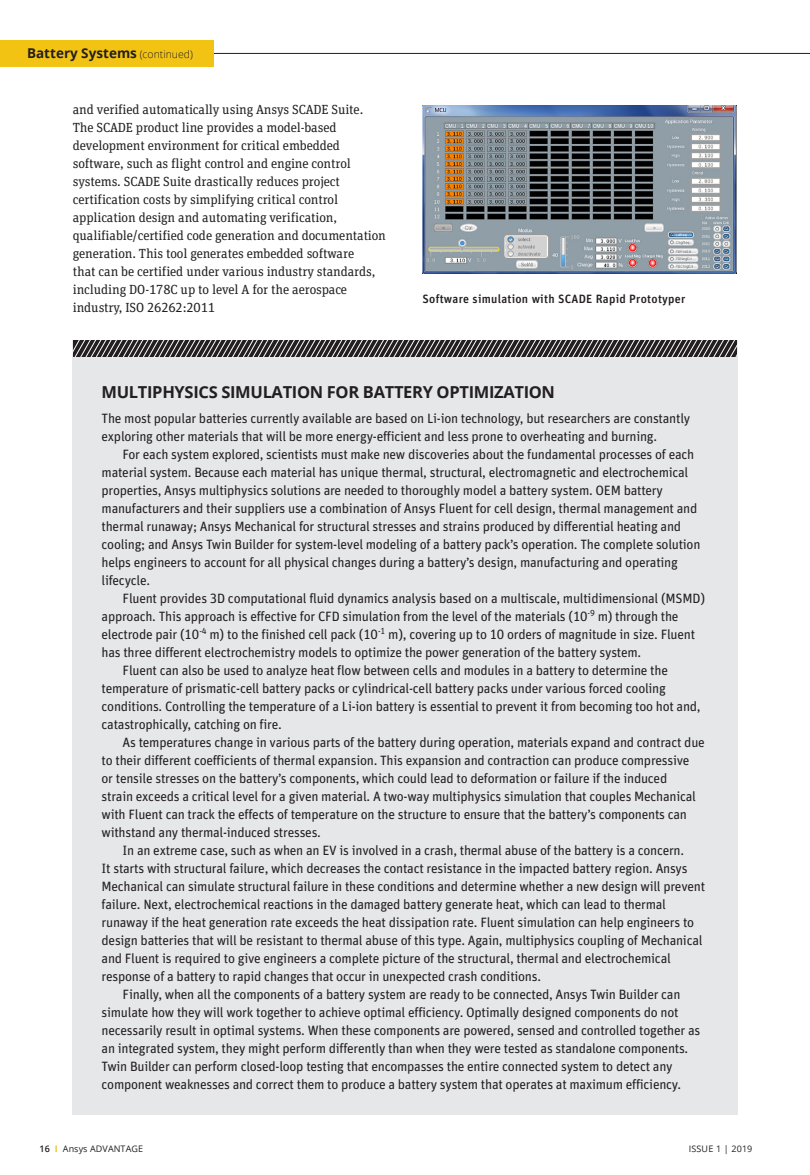
<style>
.page{position:relative;width:810px;height:1175px;background:#fff}
.page>*{position:absolute;margin:0;border:0;box-sizing:border-box;transform-origin:0 0}
.t1{font:700 16.5px "Open Sans";letter-spacing:-.02em;color:#231f20}
.t2{font:13.5px/18px "FF Unit Pro";letter-spacing:-.02em;color:#231f20}
.t3{font:700 13.5px "Open Sans";color:#231f20}
.t4{font:13.2px/18px "FF Unit Slab Pro";letter-spacing:-.01em;color:#231f20}
.t5{font:500 12px "FF Unit Pro";letter-spacing:.02em;color:#231f20}
.t6{font:9px "Open Sans";letter-spacing:.01em;color:#231f20}
.s1{font-weight:300;font-size:10.5px}
.s2{font-weight:600}
.s3{font-weight:700;color:#f3c314}
</style>
<div class="page">
<hr style="left:199px;top:53px;width:611px;height:1px;background:#231f20">
<div style="left:73px;top:340px;width:665px;height:774px;background:#e6e7e9"></div>
<div style="left:0;top:40px;width:213px;height:27px;background:#f3c314"></div>
<img style="left:423px;top:105px;width:314px;height:169px">
<svg style="left:72px;top:340px;width:666px;height:20px"></svg>
<p class="t3" style="left:27px;top:43px;width:167px">Battery Systems <span class="s1">(continued)</span></p>
<p class="t4" style="left:73px;top:100px;width:315px">and verified automatically using Ansys SCADE Suite.<br>The SCADE product line provides a model-based development environment for critical embedded software, such as flight control and engine control systems. SCADE Suite drastically reduces project certification costs by simplifying critical control application design and automating verification, qualifiable/certified code generation and documentation generation. This tool generates embedded software<br>that can be certified under various industry standards, including DO-178C up to level A for the aerospace industry, ISO 26262:2011</p>
<p class="t5" style="left:423px;top:290px;width:264px">Software simulation with SCADE Rapid Prototyper</p>
<p class="t1" style="left:102px;top:381px;width:455px">MULTIPHYSICS SIMULATION FOR BATTERY OPTIMIZATION</p>
<p class="t2" style="left:102px;top:409px;width:590px">The most popular batteries currently available are based on Li-ion technology, but researchers are constantly exploring other materials that will be more energy-efficient and less prone to overheating and burning.</p>
<p class="t2" style="left:102px;top:445px;width:600px;text-indent:21px">For each system explored, scientists must make new discoveries about the fundamental processes of each material system. Because each material has unique thermal, structural, electromagnetic and electrochemical properties, Ansys multiphysics solutions are needed to thoroughly model a battery system. OEM battery manufacturers and their suppliers use a combination of Ansys Fluent for cell design, thermal management and thermal runaway; Ansys Mechanical for structural stresses and strains produced by differential heating and cooling; and Ansys Twin Builder for system-level modeling of a battery pack’s operation. The complete solution helps engineers to account for all physical changes during a battery’s design, manufacturing and operating lifecycle.</p>
<p class="t2" style="left:102px;top:589px;width:605px;text-indent:21px">Fluent provides 3D computational fluid dynamics analysis based on a multiscale, multidimensional (MSMD) approach. This approach is effective for CFD simulation from the level of the materials (10<sup>-9</sup> m) through the electrode pair (10<sup>-4</sup> m) to the finished cell pack (10<sup>-1</sup> m), covering up to 10 orders of magnitude in size. Fluent has three different electrochemistry models to optimize the power generation of the battery system.</p>
<p class="t2" style="left:102px;top:661px;width:601px;text-indent:21px">Fluent can also be used to analyze heat flow between cells and modules in a battery to determine the temperature of prismatic-cell battery packs or cylindrical-cell battery packs under various forced cooling conditions. Controlling the temperature of a Li-ion battery is essential to prevent it from becoming too hot and, catastrophically, catching on fire.</p>
<p class="t2" style="left:102px;top:733px;width:605px;text-indent:21px">As temperatures change in various parts of the battery during operation, materials expand and contract due to their different coefficients of thermal expansion. This expansion and contraction can produce compressive<br>or tensile stresses on the battery’s components, which could lead to deformation or failure if the induced<br>strain exceeds a critical level for a given material. A two-way multiphysics simulation that couples Mechanical with Fluent can track the effects of temperature on the structure to ensure that the battery’s components can withstand any thermal-induced stresses.</p>
<p class="t2" style="left:102px;top:841px;width:605px;text-indent:21px">In an extreme case, such as when an EV is involved in a crash, thermal abuse of the battery is a concern.<br>It starts with structural failure, which decreases the contact resistance in the impacted battery region. Ansys Mechanical can simulate structural failure in these conditions and determine whether a new design will prevent failure. Next, electrochemical reactions in the damaged battery generate heat, which can lead to thermal runaway if the heat generation rate exceeds the heat dissipation rate. Fluent simulation can help engineers to design batteries that will be resistant to thermal abuse of this type. Again, multiphysics coupling of Mechanical and Fluent is required to give engineers a complete picture of the structural, thermal and electrochemical response of a battery to rapid changes that occur in unexpected crash conditions.</p>
<p class="t2" style="left:102px;top:985px;width:600px;text-indent:21px">Finally, when all the components of a battery system are ready to be connected, Ansys Twin Builder can simulate how they will work together to achieve optimal efficiency. Optimally designed components do not necessarily result in optimal systems. When these components are powered, sensed and controlled together as an integrated system, they might perform differently than when they were tested as standalone components.<br>Twin Builder can perform closed-loop testing that encompasses the entire connected system to detect any component weaknesses and correct them to produce a battery system that operates at maximum efficiency.</p>
<p class="t6" style="left:40px;top:1143px;width:105px"><span class="s2">16</span> <span class="s3">I</span> Ansys ADVANTAGE</p>
<p class="t6" style="left:689px;top:1143px;width:65px">ISSUE 1 | 2019</p>
</div>
